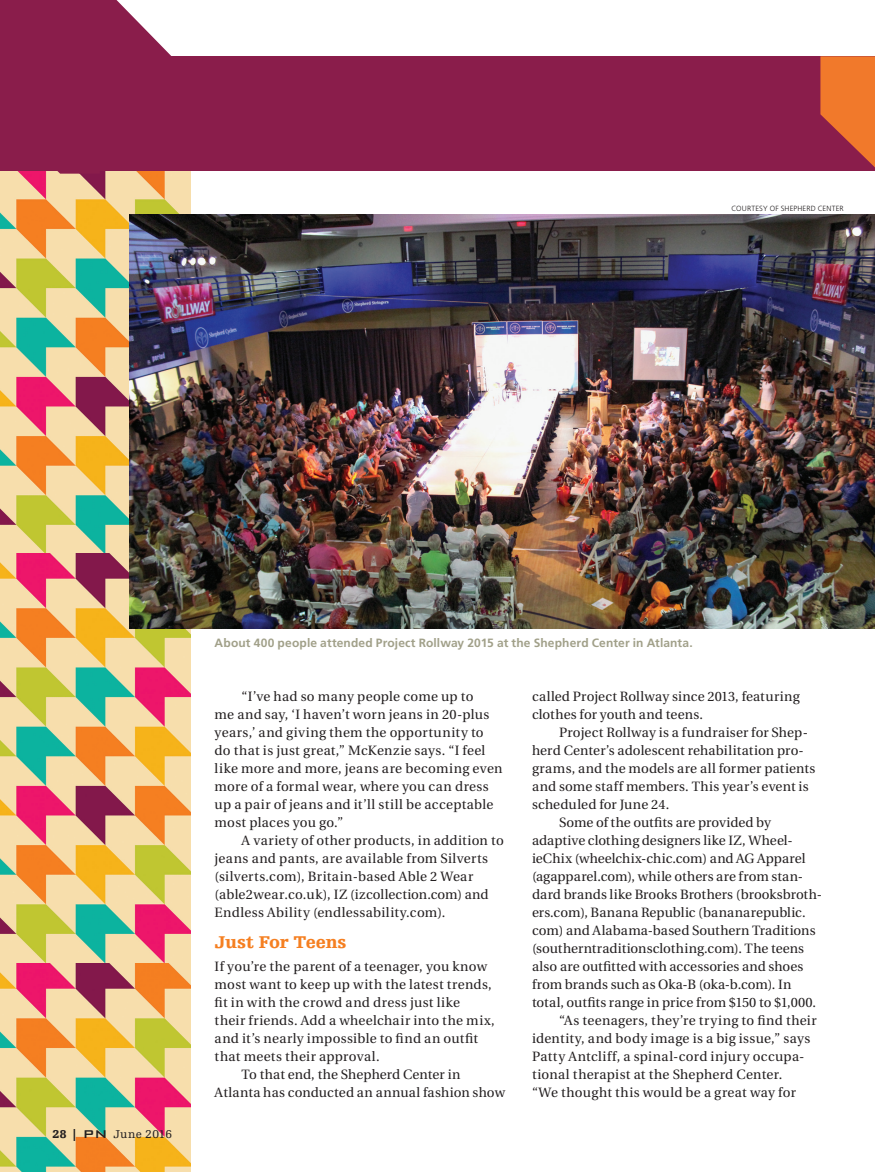
<style>
.page{position:relative;width:875px;height:1172px;background:#fff}
.page>*{position:absolute;margin:0;border:0;box-sizing:border-box;transform-origin:0 0}
.t1{font:900 18px "Egyptienne F";letter-spacing:-.01em;color:#f57f21}
.t2{font:13.5px/18px "Utopia";letter-spacing:.015em;color:#231f20}
.t3{font:700 12px "Frutiger";letter-spacing:.01em;color:#a1a089}
.t4{font:12px "Egyptienne F";letter-spacing:.015em;color:#231f20}
.t5{font:300 7.5px "Frutiger";letter-spacing:.02em;color:#231f20}
.s1{font-weight:900}
.s2{font-family:"Bank Gothic BT";font-weight:500;font-size:15px}
</style>
<div class="page">
<img style="left:0;top:174px;width:191px;height:379px">
<img style="left:0;top:553px;width:191px;height:410px">
<div style="left:0;top:56px;width:875px;height:115px;background:#8a1d4b"></div>
<img style="left:130px;top:215px;width:745px;height:414px">
<img style="left:0;top:963px;width:191px;height:209px">
<svg style="left:820px;top:56px;width:55px;height:112px"></svg>
<svg style="left:0;top:0;width:191px;height:174px"></svg>
<p class="t5" style="left:731px;top:204px;width:114px">COURTESY OF SHEPHERD CENTER</p>
<p class="t4" style="left:53px;top:1127px;width:121px"><span class="s1">28 |</span> <span class="s2">PN</span> June 2016</p>
<p class="t3" style="left:215px;top:635px;width:479px">About 400 people attended Project Rollway 2015 at the Shepherd Center in Atlanta.</p>
<p class="t2" style="left:215px;top:687px;width:289px;text-indent:27px">“I’ve had so many people come up to<br>me and say, ‘I haven’t worn jeans in 20-plus years,’ and giving them the opportunity to do that is just great,” McKenzie says. “I feel like more and more, jeans are becoming even more of a formal wear, where you can dress up a pair of jeans and it’ll still be acceptable most places you go.”</p>
<p class="t2" style="left:215px;top:831px;width:291px;text-indent:27px">A variety of other products, in addition to jeans and pants, are available from Silverts (silverts.com), Britain-based Able 2 Wear (able2wear.co.uk), IZ (izcollection.com) and Endless Ability (endlessability.com).</p>
<h1 class="t1" style="left:215px;top:932px;width:133px">Just For Teens</h1>
<p class="t2" style="left:215px;top:957px;width:274px">If you’re the parent of a teenager, you know</p>
<p class="t2" style="left:215px;top:975px;width:279px">most want to keep up with the latest trends,</p>
<p class="t2" style="left:215px;top:993px;width:247px">fit in with the crowd and dress just like</p>
<p class="t2" style="left:215px;top:1011px;width:281px">their friends. Add a wheelchair into the mix,</p>
<p class="t2" style="left:215px;top:1029px;width:265px">and it’s nearly impossible to find an outfit</p>
<p class="t2" style="left:215px;top:1047px;width:166px">that meets their approval.</p>
<p class="t2" style="left:242px;top:1065px;width:220px">To that end, the Shepherd Center in</p>
<p class="t2" style="left:215px;top:1083px;width:292px">Atlanta has conducted an annual fashion show</p>
<p class="t2" style="left:532px;top:687px;width:269px">called Project Rollway since 2013, featuring clothes for youth and teens.</p>
<p class="t2" style="left:559px;top:723px;width:250px">Project Rollway is a fundraiser for Shep-</p>
<p class="t2" style="left:532px;top:741px;width:273px">herd Center’s adolescent rehabilitation pro-</p>
<p class="t2" style="left:532px;top:759px;width:285px">grams, and the models are all former patients</p>
<p class="t2" style="left:532px;top:777px;width:278px">and some staff members. This year’s event is</p>
<p class="t2" style="left:532px;top:795px;width:139px">scheduled for June 24.</p>
<p class="t2" style="left:559px;top:813px;width:214px">Some of the outfits are provided by</p>
<p class="t2" style="left:532px;top:831px;width:262px">adaptive clothing designers like IZ, Wheel-</p>
<p class="t2" style="left:532px;top:849px;width:275px">ieChix (wheelchix-chic.com) and AG Apparel</p>
<p class="t2" style="left:532px;top:867px;width:273px">(agapparel.com), while others are from stan-</p>
<p class="t2" style="left:532px;top:885px;width:291px">dard brands like Brooks Brothers (brooksbroth-</p>
<p class="t2" style="left:532px;top:903px;width:275px">ers.com), Banana Republic (bananarepublic.</p>
<p class="t2" style="left:532px;top:921px;width:285px">com) and Alabama-based Southern Traditions</p>
<p class="t2" style="left:532px;top:939px;width:274px">(southerntraditionsclothing.com). The teens</p>
<p class="t2" style="left:532px;top:957px;width:273px">also are outfitted with accessories and shoes</p>
<p class="t2" style="left:532px;top:975px;width:261px">from brands such as Oka-B (oka-b.com). In</p>
<p class="t2" style="left:532px;top:993px;width:285px">total, outfits range in price from $150 to $1,000.</p>
<p class="t2" style="left:559px;top:1011px;width:259px">“As teenagers, they’re trying to find their</p>
<p class="t2" style="left:532px;top:1029px;width:280px">identity, and body image is a big issue,” says</p>
<p class="t2" style="left:532px;top:1047px;width:274px">Patty Antcliff, a spinal-cord injury occupa-</p>
<p class="t2" style="left:532px;top:1065px;width:252px">tional therapist at the Shepherd Center.</p>
<p class="t2" style="left:532px;top:1083px;width:265px">“We thought this would be a great way for</p>
</div>
